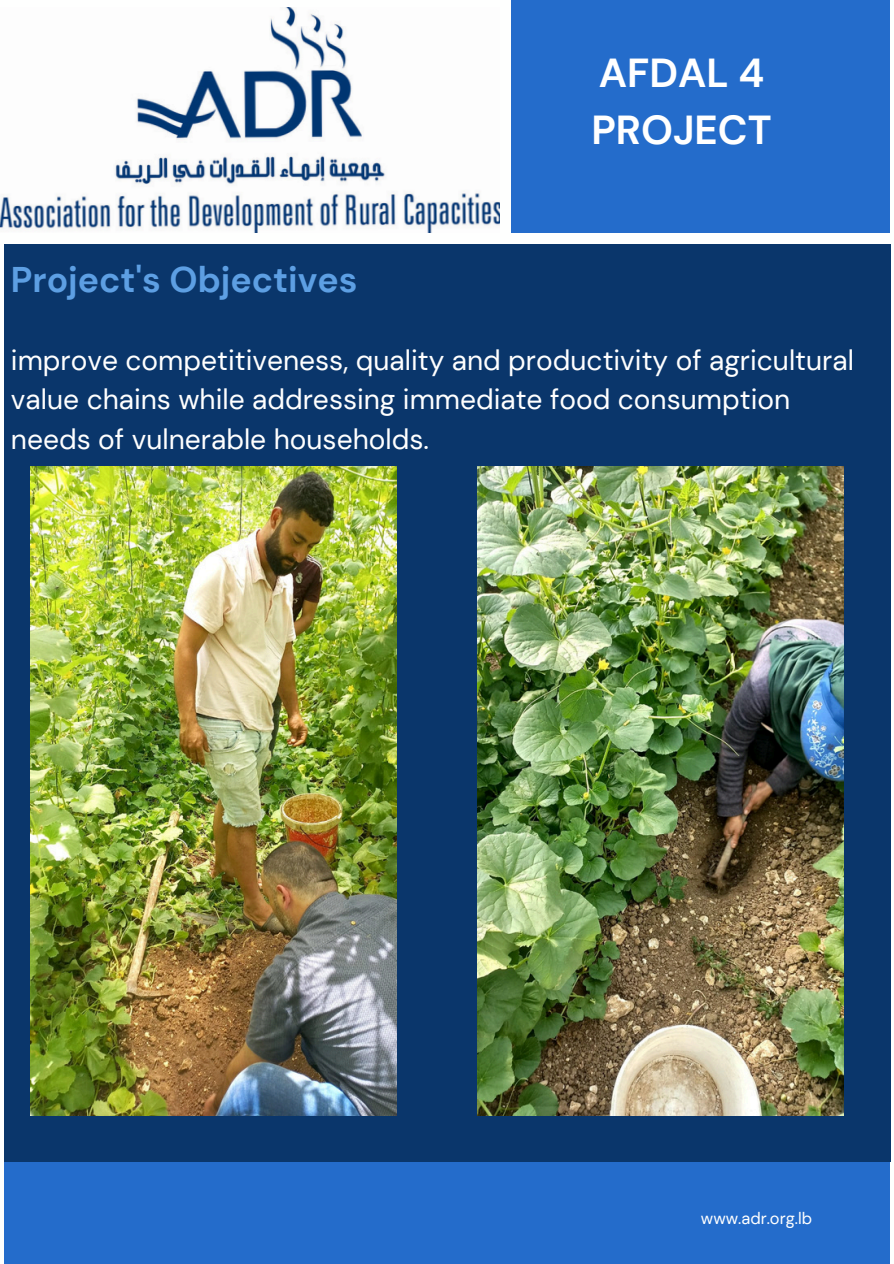
<style>
.page{position:relative;width:894px;height:1264px;background:#fff}
.page>*{position:absolute;margin:0;border:0;box-sizing:border-box;transform-origin:0 0}
.t1{font:700 40.35px/56.2px "DM Sans";color:#fff}
.t2{font:700 35.7px "DM Sans";color:#5d9fe3}
.t3{font:28.2px/39.3px "DM Sans";color:#fff}
.t4{font:16.5px "DM Sans";color:#fff}
</style>
<div class="page">
<div style="left:511px;top:0;width:378px;height:233px;background:#246ccb"></div>
<div style="left:4px;top:1161px;width:885px;height:102px;background:#246ccb"></div>
<div style="left:4px;top:244px;width:885px;height:917px;background:#0a366b"></div>
<img style="left:0;top:7px;width:500px;height:225px">
<img style="left:31px;top:466px;width:365px;height:649px">
<img style="left:477px;top:466px;width:366px;height:649px">
<p class="t2" style="left:11px;top:257px;width:348px">Project's Objectives</p>
<p class="t1" style="left:591px;top:45px;width:182px">AFDAL 4<br>PROJECT</p>
<p class="t3" style="left:11px;top:340px;width:844px">improve competitiveness, quality and productivity of agricultural value chains while addressing immediate food consumption needs of vulnerable households.</p>
<p class="t4" style="left:700px;top:1207px;width:113px">www.adr.org.lb</p>
</div>
